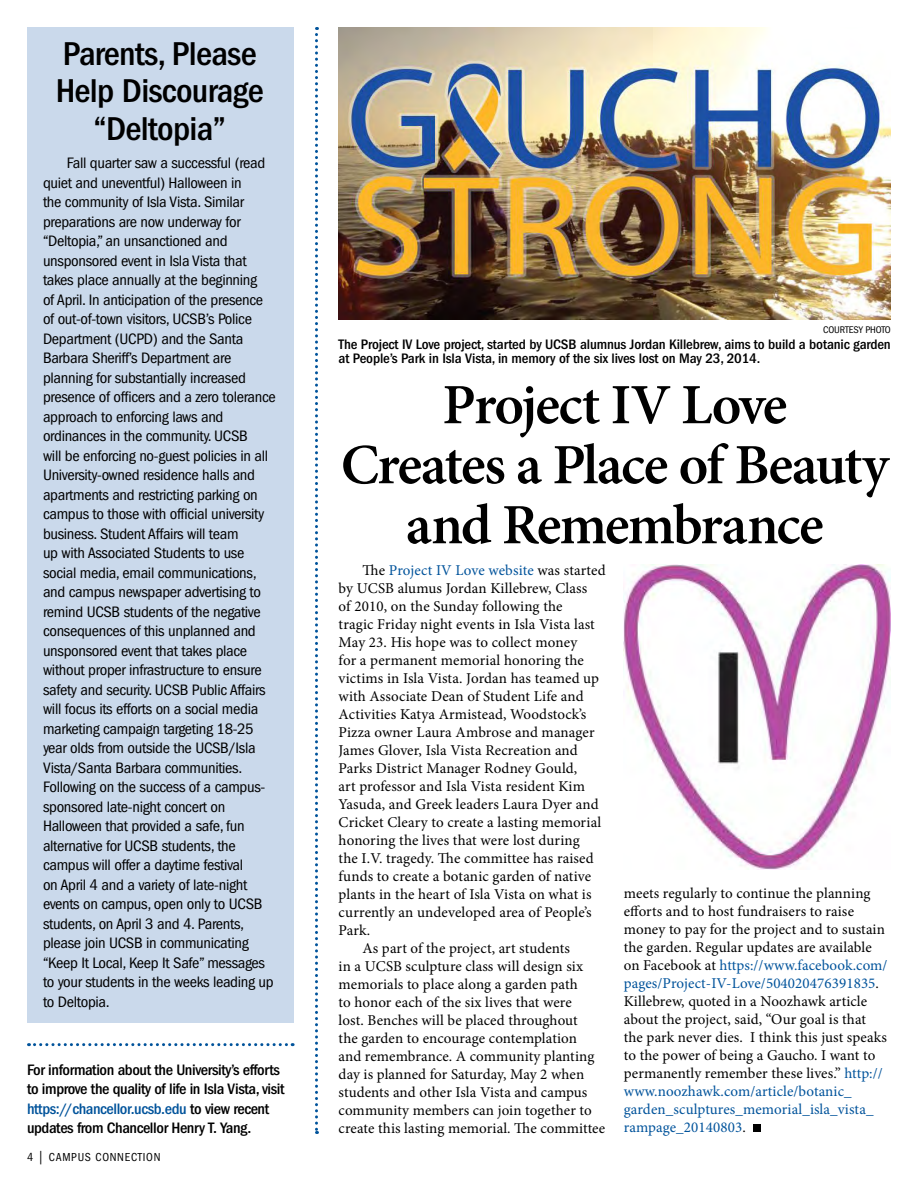
<style>
.page{position:relative;width:918px;height:1188px;background:#fff}
.page>*{position:absolute;margin:0;border:0;box-sizing:border-box;transform-origin:0 0}
.t1{font:600 57px/60px "Minion Pro";letter-spacing:-.035em;color:#000;text-align:center}
.t2{font:500 condensed 34.2px/37.5px "ITC Franklin Gothic Std";letter-spacing:-.02em;color:#000;text-align:center;scale:1.05 1}
.t3{font:condensed 15.6px/19.5px "ITC Franklin Gothic Std";letter-spacing:-.02em;color:#000;scale:1.05 1}
.t4{font:500 condensed 15.6px/19.5px "ITC Franklin Gothic Std";letter-spacing:-.025em;color:#000;scale:1.05 1}
.t5{font:15px/18px "Minion Pro";letter-spacing:.005em;color:#000}
.t6{font:15px "Minion Pro";letter-spacing:.005em;color:#00539b}
.t7{font:500 condensed 14.25px/13.5px "ITC Franklin Gothic Std";letter-spacing:-.01em;color:#000;scale:1.05 1}
.t8{font:condensed 12px "ITC Franklin Gothic Std";letter-spacing:.06em;color:#000}
.t9{font:condensed 10.05px "ITC Franklin Gothic Std";letter-spacing:-.01em;color:#000;scale:1.05 1}
.s1{color:#00539b}
.s2{font-size:13.5px}
.s3{color:#000}
</style>
<div class="page">
<div style="left:753px;top:1125px;width:8px;height:7px;background:#000"></div>
<img style="left:339px;top:27px;width:552px;height:293px">
<svg style="left:315px;top:27px;width:3px;height:1107px"></svg>
<div style="left:27px;top:27px;width:267px;height:996px;background:#cad9eb"></div>
<img style="left:624px;top:565px;width:267px;height:305px">
<svg style="left:29px;top:1043px;width:264px;height:3px"></svg>
<h2 class="t2" style="left:56px;top:35px;width:200px">Parents, Please<br>Help Discourage “Deltopia”</h2>
<p class="t3" style="left:43px;top:153px;width:223px;text-indent:24px">Fall quarter saw a successful (read quiet and uneventful) Halloween in<br>the community of Isla Vista. Similar preparations are now underway for “Deltopia,” an unsanctioned and unsponsored event in Isla Vista that takes place annually at the beginning<br>of April. In anticipation of the presence of out-of-town visitors, UCSB’s Police Department (UCPD) and the Santa Barbara Sheriff’s Department are planning for substantially increased presence of officers and a zero tolerance approach to enforcing laws and ordinances in the community. UCSB<br>will be enforcing no-guest policies in all University-owned residence halls and apartments and restricting parking on campus to those with official university business. Student Affairs will team<br>up with Associated Students to use social media, email communications, and campus newspaper advertising to remind UCSB students of the negative consequences of this unplanned and unsponsored event that takes place without proper infrastructure to ensure safety and security. UCSB Public Affairs will focus its efforts on a social media marketing campaign targeting 18-25 year olds from outside the UCSB/Isla Vista/Santa Barbara communities.<br>Following on the success of a campus&shy;sponsored late-night concert on Halloween that provided a safe, fun alternative for UCSB students, the campus will offer a daytime festival<br>on April 4 and a variety of late-night events on campus, open only to UCSB students, on April 3 and 4. Parents, please join UCSB in communicating “Keep It Local, Keep It Safe” messages to your students in the weeks leading up to Deltopia.</p>
<p class="t4" style="left:27px;top:1060px;width:247px">For information about the University’s efforts to improve the quality of life in Isla Vista, visit <span class="s1">https://chancellor.ucsb.edu</span> to view recent updates from Chancellor Henry T. Yang.</p>
<p class="t8" style="left:27px;top:1150px;width:135px">4 <span class="s2">|</span> CAMPUS CONNECTION</p>
<p class="t9" style="left:823px;top:324px;width:66px">COURTESY PHOTO</p>
<p class="t7" style="left:339px;top:338px;width:527px">The Project IV Love project, started by UCSB alumnus Jordan Killebrew, aims to build a botanic garden at People’s Park in Isla Vista, in memory of the six lives lost on May 23, 2014.</p>
<h1 class="t1" style="left:341px;top:375px;width:550px">Project IV Love<br>Creates a Place of Beauty and Remembrance</h1>
<p class="t6" style="left:363px;top:561px;width:245px"><span class="s3">The</span> Project IV Love website <span class="s3">was started</span></p>
<p class="t5" style="left:339px;top:580px;width:250px">by UCSB alumus Jordan Killebrew, Class</p>
<p class="t5" style="left:339px;top:598px;width:226px">of 2010, on the Sunday following the</p>
<p class="t5" style="left:339px;top:616px;width:258px">tragic Friday night events in Isla Vista last</p>
<p class="t5" style="left:339px;top:634px;width:240px">May 23. His hope was to collect money</p>
<p class="t5" style="left:339px;top:652px;width:247px">for a permanent memorial honoring the</p>
<p class="t5" style="left:339px;top:670px;width:262px">victims in Isla Vista. Jordan has teamed up</p>
<p class="t5" style="left:339px;top:688px;width:247px">with Associate Dean of Student Life and</p>
<p class="t5" style="left:339px;top:706px;width:249px">Activities Katya Armistead, Woodstock’s</p>
<p class="t5" style="left:339px;top:724px;width:258px">Pizza owner Laura Ambrose and manager</p>
<p class="t5" style="left:339px;top:742px;width:241px">James Glover, Isla Vista Recreation and</p>
<p class="t5" style="left:339px;top:760px;width:240px">Parks District Manager Rodney Gould,</p>
<p class="t5" style="left:339px;top:778px;width:248px">art professor and Isla Vista resident Kim</p>
<p class="t5" style="left:339px;top:796px;width:261px">Yasuda, and Greek leaders Laura Dyer and</p>
<p class="t5" style="left:339px;top:814px;width:264px">Cricket Cleary to create a lasting memorial</p>
<p class="t5" style="left:339px;top:832px;width:243px">honoring the lives that were lost during</p>
<p class="t5" style="left:339px;top:850px;width:257px">the I.V. tragedy. The committee has raised</p>
<p class="t5" style="left:339px;top:868px;width:254px">funds to create a botanic garden of native</p>
<p class="t5" style="left:339px;top:886px;width:254px">plants in the heart of Isla Vista on what is</p>
<p class="t5" style="left:339px;top:904px;width:255px">currently an undeveloped area of People’s</p>
<p class="t5" style="left:339px;top:922px;width:33px">Park.</p>
<p class="t5" style="left:363px;top:940px;width:209px">As part of the project, art students</p>
<p class="t5" style="left:339px;top:958px;width:246px">in a UCSB sculpture class will design six</p>
<p class="t5" style="left:339px;top:976px;width:241px">memorials to place along a garden path</p>
<p class="t5" style="left:339px;top:994px;width:235px">to honor each of the six lives that were</p>
<p class="t5" style="left:339px;top:1012px;width:241px">lost. Benches will be placed throughout</p>
<p class="t5" style="left:339px;top:1030px;width:240px">the garden to encourage contemplation</p>
<p class="t5" style="left:339px;top:1048px;width:257px">and remembrance. A community planting</p>
<p class="t5" style="left:339px;top:1066px;width:247px">day is planned for Saturday, May 2 when</p>
<p class="t5" style="left:339px;top:1084px;width:250px">students and other Isla Vista and campus</p>
<p class="t5" style="left:339px;top:1102px;width:255px">community members can join together to</p>
<p class="t5" style="left:339px;top:1120px;width:268px">create this lasting memorial. The committee</p>
<p class="t5" style="left:624px;top:885px;width:265px">meets regularly to continue the planning efforts and to host fundraisers to raise money to pay for the project and to sustain the garden. Regular updates are available on Facebook at <span class="s1">https://www.facebook.com/ pages/Project-IV-Love/504020476391835</span>.<br>Killebrew, quoted in a Noozhawk article about the project, said, “Our goal is that the park never dies. I think this just speaks to the power of being a Gaucho. I want to permanently remember these lives.” <span class="s1">http:// www.noozhawk.com/article/botanic_ garden_sculptures_memorial_isla_vista_ rampage_20140803</span>.</p>
</div>
